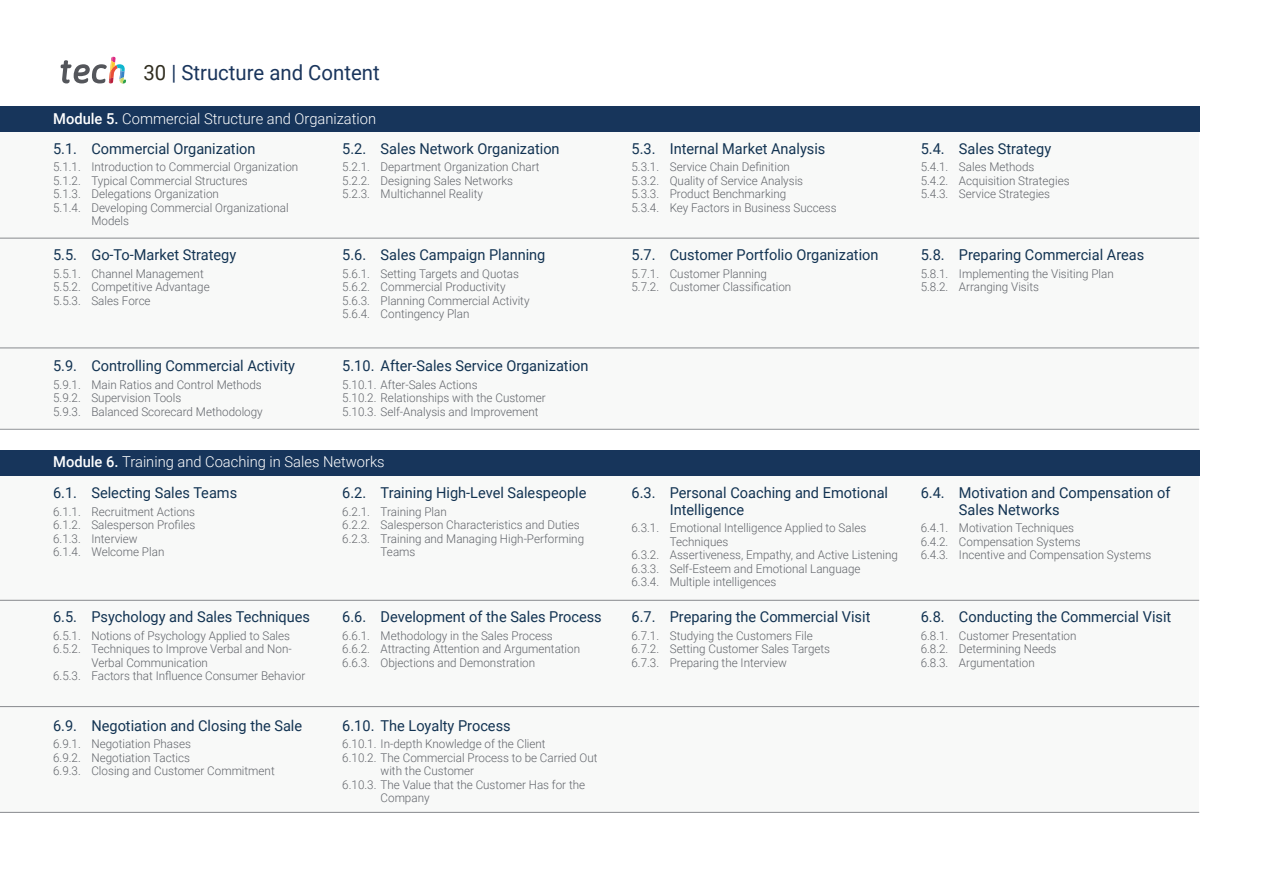
<style>
.page{position:relative;width:1263px;height:893px;background:#fff}
.page>*{position:absolute;margin:0;border:0;box-sizing:border-box;transform-origin:0 0}
.t1{font:21px "Roboto";color:#1a355c}
.t2{font:15px/16.5px "Roboto";color:#123352}
.t3{font:300 15px "Roboto";color:#fff}
.t4{font:300 12px/13.5px "Roboto";color:#61646a}
.s1{color:#312e20}
.s2{font-weight:500}
</style>
<div class="page">
<svg style="left:61px;top:57px;width:65px;height:27px"></svg>
<div style="left:0;top:476px;width:1199px;height:337px;background:#f8f9f8"></div>
<hr style="left:0;top:812px;width:1199px;height:1px;background:#878a8e">
<div style="left:0;top:451px;width:1199px;height:25px;background:#17355b"></div>
<hr style="left:0;top:429px;width:1199px;height:1px;background:#878a8e">
<div style="left:0;top:132px;width:1199px;height:297px;background:#f8f9f8"></div>
<div style="left:0;top:106px;width:1199px;height:26px;background:#17355b"></div>
<hr style="left:0;top:238px;width:1199px;height:1px;background:#878a8e">
<hr style="left:0;top:348px;width:1199px;height:1px;background:#878a8e">
<hr style="left:0;top:600px;width:1199px;height:1px;background:#878a8e">
<hr style="left:0;top:706px;width:1199px;height:1px;background:#878a8e">
<h1 class="t1" style="left:144px;top:57px;width:238px"><span class="s1">30</span> | Structure and Content</h1>
<p class="t3" style="left:53px;top:109px;width:324px"><span class="s2">Module 5.</span> Commercial Structure and Organization</p>
<p class="t2" style="left:53px;top:140px;width:204px">5.1. Commercial Organization</p>
<p class="t4" style="left:53px;top:160px;width:247px">5.1.1. Introduction to Commercial Organization</p>
<p class="t4" style="left:53px;top:173px;width:196px">5.1.2. Typical Commercial Structures</p>
<p class="t4" style="left:53px;top:187px;width:167px">5.1.3. Delegations Organization</p>
<p class="t4" style="left:53px;top:200px;width:237px">5.1.4. Developing Commercial Organizational</p>
<p class="t4" style="left:91px;top:214px;width:39px">Models</p>
<p class="t2" style="left:53px;top:246px;width:185px">5.5. Go-To-Market Strategy</p>
<p class="t4" style="left:53px;top:266px;width:158px">5.5.1. Channel Management<br>5.5.2. Competitive Advantage<br>5.5.3. Sales Force</p>
<p class="t2" style="left:53px;top:357px;width:243px">5.9. Controlling Commercial Activity</p>
<p class="t4" style="left:53px;top:377px;width:211px">5.9.1. Main Ratios and Control Methods<br>5.9.2. Supervision Tools<br>5.9.3. Balanced Scorecard Methodology</p>
<p class="t2" style="left:342px;top:140px;width:219px">5.2. Sales Network Organization</p>
<p class="t4" style="left:342px;top:160px;width:199px">5.2.1. Department Organization Chart<br>5.2.2. Designing Sales Networks<br>5.2.3. Multichannel Reality</p>
<p class="t2" style="left:342px;top:246px;width:205px">5.6. Sales Campaign Planning</p>
<p class="t4" style="left:342px;top:266px;width:189px">5.6.1. Setting Targets and Quotas<br>5.6.2. Commercial Productivity<br>5.6.3. Planning Commercial Activity<br>5.6.4. Contingency Plan</p>
<p class="t2" style="left:342px;top:357px;width:248px">5.10. After-Sales Service Organization</p>
<p class="t4" style="left:342px;top:377px;width:205px">5.10.1. After-Sales Actions<br>5.10.2. Relationships with the Customer<br>5.10.3. Self-Analysis and Improvement</p>
<p class="t3" style="left:53px;top:451px;width:333px"><span class="s2">Module 6.</span> Training and Coaching in Sales Networks</p>
<p class="t2" style="left:53px;top:484px;width:186px">6.1. Selecting Sales Teams</p>
<p class="t4" style="left:53px;top:504px;width:144px">6.1.1. Recruitment Actions<br>6.1.2. Salesperson Profiles<br>6.1.3. Interview<br>6.1.4. Welcome Plan</p>
<p class="t2" style="left:53px;top:608px;width:258px">6.5. Psychology and Sales Techniques</p>
<p class="t4" style="left:53px;top:628px;width:238px">6.5.1. Notions of Psychology Applied to Sales</p>
<p class="t4" style="left:53px;top:642px;width:240px">6.5.2. Techniques to Improve Verbal and Non-</p>
<p class="t4" style="left:91px;top:655px;width:118px">Verbal Communication</p>
<p class="t4" style="left:53px;top:669px;width:254px">6.5.3. Factors that Influence Consumer Behavior</p>
<p class="t2" style="left:53px;top:716px;width:251px">6.9. Negotiation and Closing the Sale</p>
<p class="t4" style="left:53px;top:737px;width:223px">6.9.1. Negotiation Phases<br>6.9.2. Negotiation Tactics<br>6.9.3. Closing and Customer Commitment</p>
<p class="t2" style="left:342px;top:484px;width:246px">6.2. Training High-Level Salespeople</p>
<p class="t4" style="left:342px;top:504px;width:106px">6.2.1. Training Plan</p>
<p class="t4" style="left:342px;top:518px;width:239px">6.2.2. Salesperson Characteristics and Duties</p>
<p class="t4" style="left:342px;top:531px;width:243px">6.2.3. Training and Managing High-Performing</p>
<p class="t4" style="left:381px;top:545px;width:36px">Teams</p>
<p class="t2" style="left:342px;top:608px;width:261px">6.6. Development of the Sales Process</p>
<p class="t4" style="left:342px;top:628px;width:239px">6.6.1. Methodology in the Sales Process<br>6.6.2. Attracting Attention and Argumentation<br>6.6.3. Objections and Demonstration</p>
<p class="t2" style="left:342px;top:716px;width:170px">6.10. The Loyalty Process</p>
<p class="t4" style="left:342px;top:737px;width:205px">6.10.1. In-depth Knowledge of the Client</p>
<p class="t4" style="left:342px;top:750px;width:257px">6.10.2. The Commercial Process to be Carried Out</p>
<p class="t4" style="left:381px;top:764px;width:95px">with the Customer</p>
<p class="t4" style="left:342px;top:777px;width:244px">6.10.3. The Value that the Customer Has for the</p>
<p class="t4" style="left:381px;top:791px;width:50px">Company</p>
<p class="t2" style="left:631px;top:140px;width:195px">5.3. Internal Market Analysis</p>
<p class="t4" style="left:631px;top:160px;width:207px">5.3.1. Service Chain Definition<br>5.3.2. Quality of Service Analysis<br>5.3.3. Product Benchmarking<br>5.3.4. Key Factors in Business Success</p>
<p class="t2" style="left:631px;top:246px;width:249px">5.7. Customer Portfolio Organization</p>
<p class="t4" style="left:631px;top:266px;width:161px">5.7.1. Customer Planning<br>5.7.2. Customer Classification</p>
<p class="t2" style="left:921px;top:140px;width:132px">5.4. Sales Strategy</p>
<p class="t4" style="left:921px;top:160px;width:150px">5.4.1. Sales Methods<br>5.4.2. Acquisition Strategies<br>5.4.3. Service Strategies</p>
<p class="t2" style="left:921px;top:246px;width:225px">5.8. Preparing Commercial Areas</p>
<p class="t4" style="left:921px;top:266px;width:195px">5.8.1. Implementing the Visiting Plan<br>5.8.2. Arranging Visits</p>
<p class="t2" style="left:670px;top:484px;width:220px;text-indent:-38px">6.3. Personal Coaching and Emotional<br>Intelligence</p>
<p class="t4" style="left:631px;top:521px;width:236px">6.3.1. Emotional Intelligence Applied to Sales</p>
<p class="t4" style="left:670px;top:534px;width:60px">Techniques</p>
<p class="t4" style="left:631px;top:548px;width:268px">6.3.2. Assertiveness, Empathy, and Active Listening</p>
<p class="t4" style="left:631px;top:561px;width:231px">6.3.3. Self-Esteem and Emotional Language</p>
<p class="t4" style="left:631px;top:575px;width:146px">6.3.4. Multiple intelligences</p>
<p class="t2" style="left:631px;top:608px;width:240px">6.7. Preparing the Commercial Visit</p>
<p class="t4" style="left:631px;top:628px;width:200px">6.7.1. Studying the Customers File<br>6.7.2. Setting Customer Sales Targets<br>6.7.3. Preparing the Interview</p>
<p class="t2" style="left:959px;top:484px;width:213px;text-indent:-38px">6.4. Motivation and Compensation of<br>Sales Networks</p>
<p class="t4" style="left:921px;top:521px;width:232px">6.4.1. Motivation Techniques<br>6.4.2. Compensation Systems<br>6.4.3. Incentive and Compensation Systems</p>
<p class="t2" style="left:921px;top:608px;width:252px">6.8. Conducting the Commercial Visit</p>
<p class="t4" style="left:921px;top:628px;width:157px">6.8.1. Customer Presentation<br>6.8.2. Determining Needs<br>6.8.3. Argumentation</p>
</div>
